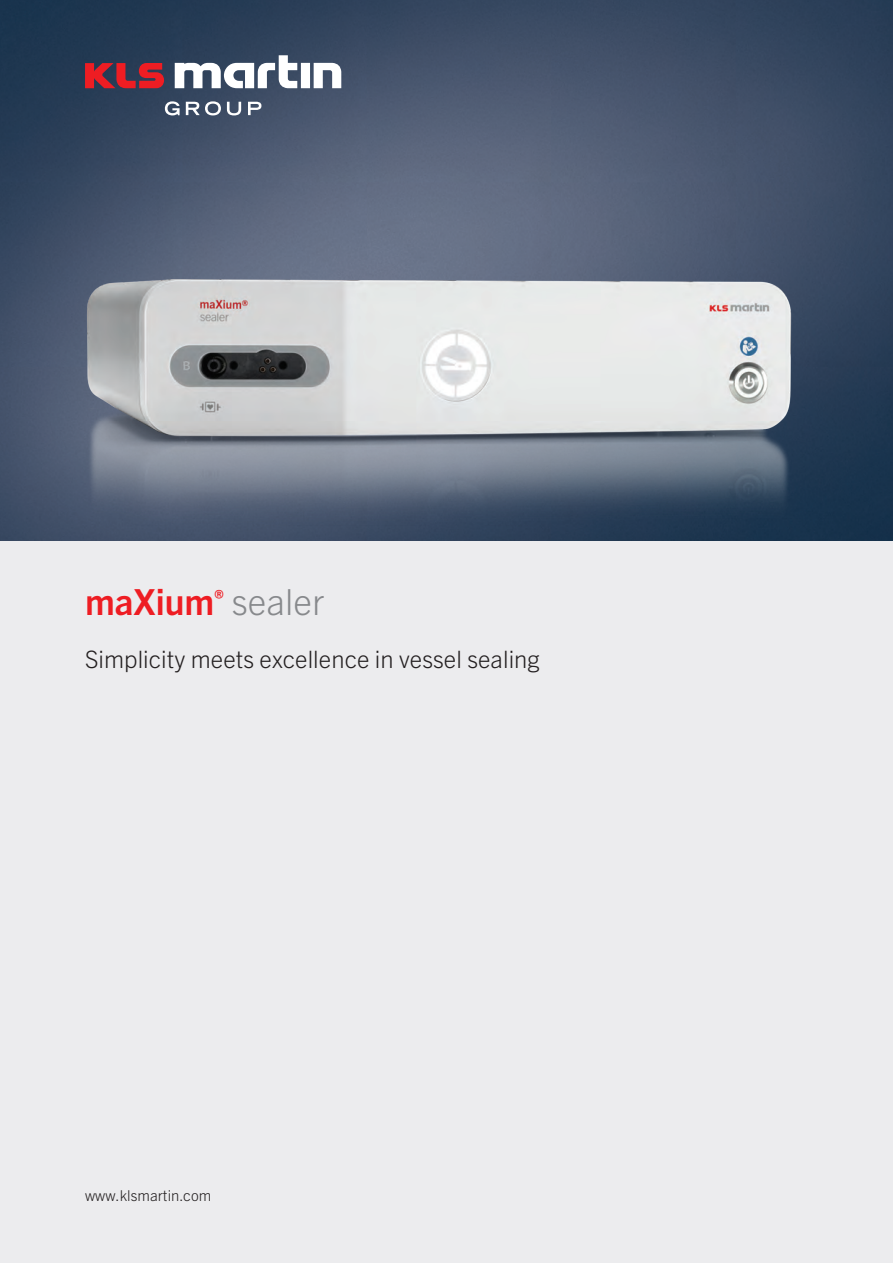
<style>
.page{position:relative;width:893px;height:1263px;background:#fff}
.page>*{position:absolute;margin:0;border:0;box-sizing:border-box;transform-origin:0 0}
.t1{font:700 36px "Trade Gothic Next LT Pro";color:#ee1d23}
.t2{font:300 24px "Trade Gothic Next LT Pro";letter-spacing:.005em;color:#231f20}
.t3{font:300 15px "Trade Gothic Next LT Pro";letter-spacing:.005em;color:#231f20}
.s1{font-weight:300;color:#87898c}
</style>
<div class="page">
<div style="left:0;top:540px;width:893px;height:723px;background:#ececee"></div>
<img style="left:0;top:0;width:893px;height:540px">
<svg style="left:165px;top:101px;width:15px;height:14px"></svg>
<svg style="left:186px;top:101px;width:35px;height:14px"></svg>
<svg style="left:227px;top:102px;width:14px;height:13px"></svg>
<svg style="left:248px;top:102px;width:13px;height:13px"></svg>
<svg style="left:175px;top:55px;width:166px;height:33px"></svg>
<svg style="left:85px;top:63px;width:79px;height:25px;background:#a52835"></svg>
<img style="left:48px;top:237px;width:818px;height:289px">
<h1 class="t1" style="left:85px;top:576px;width:241px">maXium<sup>®</sup> <span class="s1">sealer</span></h1>
<p class="t2" style="left:85px;top:642px;width:456px">Simplicity meets excellence in vessel sealing</p>
<p class="t3" style="left:85px;top:1185px;width:128px">www.klsmartin.com</p>
</div>
